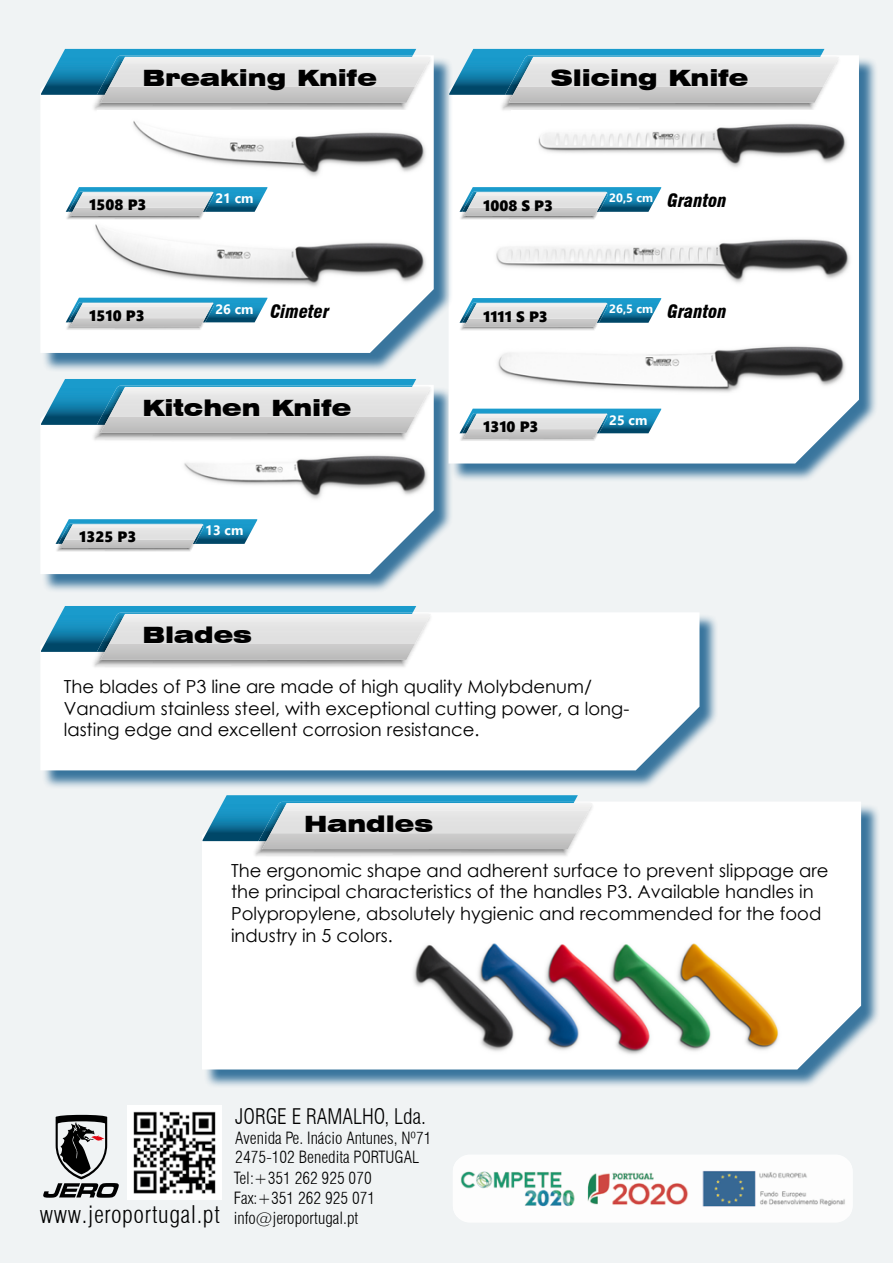
<style>
.page{position:relative;width:893px;height:1263px;background:#f0f3f4}
.page>*{position:absolute;margin:0;border:0;box-sizing:border-box;transform-origin:0 0}
.t1{font:300 condensed 23.7px "Swiss 721 BT";letter-spacing:.025em;color:#000}
.t2{font:900 expanded 22.5px "Swiss 721 BT";color:#000}
.t3{font:300 condensed 21px "Swiss 721 BT";color:#000}
.t4{font:18px/21.6px "Century Gothic";color:#000}
.t5{font:italic 900 condensed 18px "Swiss 721 BT";color:#000}
.t6{font:300 condensed 16.5px/19.8px "Swiss 721 BT";color:#000}
.t7{font:15px "Segoe UI Black";color:#000}
.t8{font:700 13.5px "Segoe UI";color:#fff}
.t9{font:700 12px "Segoe UI";color:#fff}
</style>
<div class="page">
<div style="left:42px;top:387px;width:411px;height:206px;background:#0c5688;opacity:.8"></div>
<svg style="left:41px;top:385px;width:393px;height:189px;fill:#fff"></svg>
<img style="left:91px;top:386px;width:341px;height:56px">
<svg style="left:41px;top:379px;width:390px;height:54px"></svg>
<div style="left:109px;top:394px;width:318px;height:23px;background:#e2e2e2"></div>
<div style="left:451px;top:58px;width:427px;height:424px;background:#0c5688;opacity:.8"></div>
<div style="left:449px;top:56px;width:410px;height:407px;background:#fff"></div>
<img style="left:499px;top:56px;width:342px;height:56px">
<svg style="left:449px;top:49px;width:390px;height:54px"></svg>
<img style="left:835px;top:64px;width:1px;height:23px">
<div style="left:517px;top:64px;width:318px;height:23px;background:#e2e2e2"></div>
<div style="left:42px;top:58px;width:411px;height:314px;background:#0c5688;opacity:.8"></div>
<svg style="left:41px;top:56px;width:393px;height:297px;fill:#fff"></svg>
<img style="left:91px;top:56px;width:341px;height:56px">
<svg style="left:41px;top:49px;width:390px;height:54px"></svg>
<div style="left:109px;top:64px;width:318px;height:23px;background:#e2e2e2"></div>
<div style="left:453px;top:1154px;width:400px;height:68px;background:#fff;border-radius:17px"></div>
<img style="left:453px;top:1162px;width:400px;height:54px">
<div style="left:204px;top:804px;width:676px;height:284px;background:#0c5688;opacity:.8"></div>
<div style="left:202px;top:802px;width:659px;height:267px;background:#fff"></div>
<img style="left:253px;top:802px;width:341px;height:56px">
<svg style="left:203px;top:795px;width:389px;height:54px"></svg>
<img style="left:271px;top:810px;width:318px;height:23px">
<div style="left:42px;top:615px;width:676px;height:174px;background:#0c5688;opacity:.8"></div>
<div style="left:41px;top:613px;width:658px;height:157px;background:#fff"></div>
<img style="left:91px;top:613px;width:341px;height:56px">
<svg style="left:41px;top:606px;width:390px;height:54px"></svg>
<div style="left:109px;top:621px;width:318px;height:23px;background:#e2e2e2"></div>
<img style="left:406px;top:940px;width:389px;height:123px">
<svg style="left:43px;top:1115px;width:76px;height:83px"></svg>
<img style="left:128px;top:1106px;width:93px;height:93px">
<img style="left:511px;top:111px;width:341px;height:68px">
<img style="left:474px;top:221px;width:381px;height:68px">
<img style="left:97px;top:111px;width:332px;height:68px">
<img style="left:60px;top:221px;width:371px;height:68px">
<img style="left:152px;top:442px;width:278px;height:68px">
<img style="left:466px;top:332px;width:387px;height:68px">
<img style="left:459px;top:216px;width:140px;height:4px">
<svg style="left:459px;top:187px;width:202px;height:29px"></svg>
<div style="left:468px;top:196px;width:137px;height:12px;background:#e2e2e2"></div>
<img style="left:65px;top:322px;width:140px;height:8px">
<svg style="left:66px;top:298px;width:201px;height:28px"></svg>
<img style="left:75px;top:306px;width:136px;height:12px">
<img style="left:65px;top:212px;width:140px;height:8px">
<svg style="left:66px;top:187px;width:201px;height:29px"></svg>
<div style="left:75px;top:196px;width:136px;height:12px;background:#e2e2e2"></div>
<img style="left:459px;top:437px;width:140px;height:4px">
<svg style="left:459px;top:409px;width:202px;height:28px"></svg>
<img style="left:468px;top:417px;width:137px;height:12px">
<img style="left:459px;top:327px;width:140px;height:3px">
<svg style="left:459px;top:298px;width:202px;height:29px"></svg>
<div style="left:468px;top:307px;width:137px;height:12px;background:#e2e2e2"></div>
<img style="left:55px;top:544px;width:140px;height:8px">
<svg style="left:56px;top:519px;width:201px;height:29px"></svg>
<div style="left:65px;top:528px;width:136px;height:12px;background:#e2e2e2"></div>
<p class="t2" style="left:142px;top:64px;width:236px">Breaking Knife</p>
<p class="t2" style="left:551px;top:64px;width:199px">Slicing Knife</p>
<p class="t7" style="left:89px;top:194px;width:59px">1508 P3</p>
<p class="t8" style="left:215px;top:186px;width:40px">21 cm</p>
<p class="t7" style="left:89px;top:304px;width:57px">1510 P3</p>
<p class="t5" style="left:215px;top:300px;width:115px"><sup>26</sup> <sup>cm</sup> Cimeter</p>
<p class="t2" style="left:142px;top:394px;width:210px">Kitchen Knife</p>
<p class="t7" style="left:79px;top:526px;width:59px">1325 P3</p>
<p class="t8" style="left:205px;top:518px;width:40px">13 cm</p>
<p class="t2" style="left:142px;top:621px;width:111px">Blades</p>
<p class="t7" style="left:483px;top:195px;width:71px">1008 S P3</p>
<p class="t5" style="left:668px;top:190px;width:61px">Granton</p>
<p class="t9" style="left:609px;top:187px;width:46px">20,5 cm</p>
<p class="t7" style="left:483px;top:306px;width:66px">1111 S P3</p>
<p class="t5" style="left:668px;top:301px;width:61px">Granton</p>
<p class="t9" style="left:609px;top:298px;width:46px">26,5 cm</p>
<p class="t7" style="left:483px;top:415px;width:57px">1310 P3</p>
<p class="t8" style="left:609px;top:407px;width:40px">25 cm</p>
<p class="t4" style="left:64px;top:675px;width:567px">The blades of P3 line are made of high quality Molybdenum/<br>Vanadium stainless steel, with exceptional cutting power, a long&shy;lasting edge and excellent corrosion resistance.</p>
<p class="t2" style="left:304px;top:810px;width:131px">Handles</p>
<p class="t4" style="left:231px;top:859px;width:599px">The ergonomic shape and adherent surface to prevent slippage are the principal characteristics of the handles P3. Available handles in Polypropylene, absolutely hygienic and recommended for the food industry in 5 colors.</p>
<h1 class="t1" style="left:40px;top:1200px;width:182px">www.jeroportugal.pt</h1>
<p class="t3" style="left:235px;top:1103px;width:192px">JORGE E RAMALHO, Lda.</p>
<p class="t6" style="left:235px;top:1127px;width:198px">Avenida Pe. Inácio Antunes, Nº71<br>2475-102 Benedita PORTUGAL</p>
<p class="t6" style="left:234px;top:1168px;width:143px">Tel:+351 262 925 070<br>Fax:+351 262 925 071 info@jeroportugal.pt</p>
</div>
